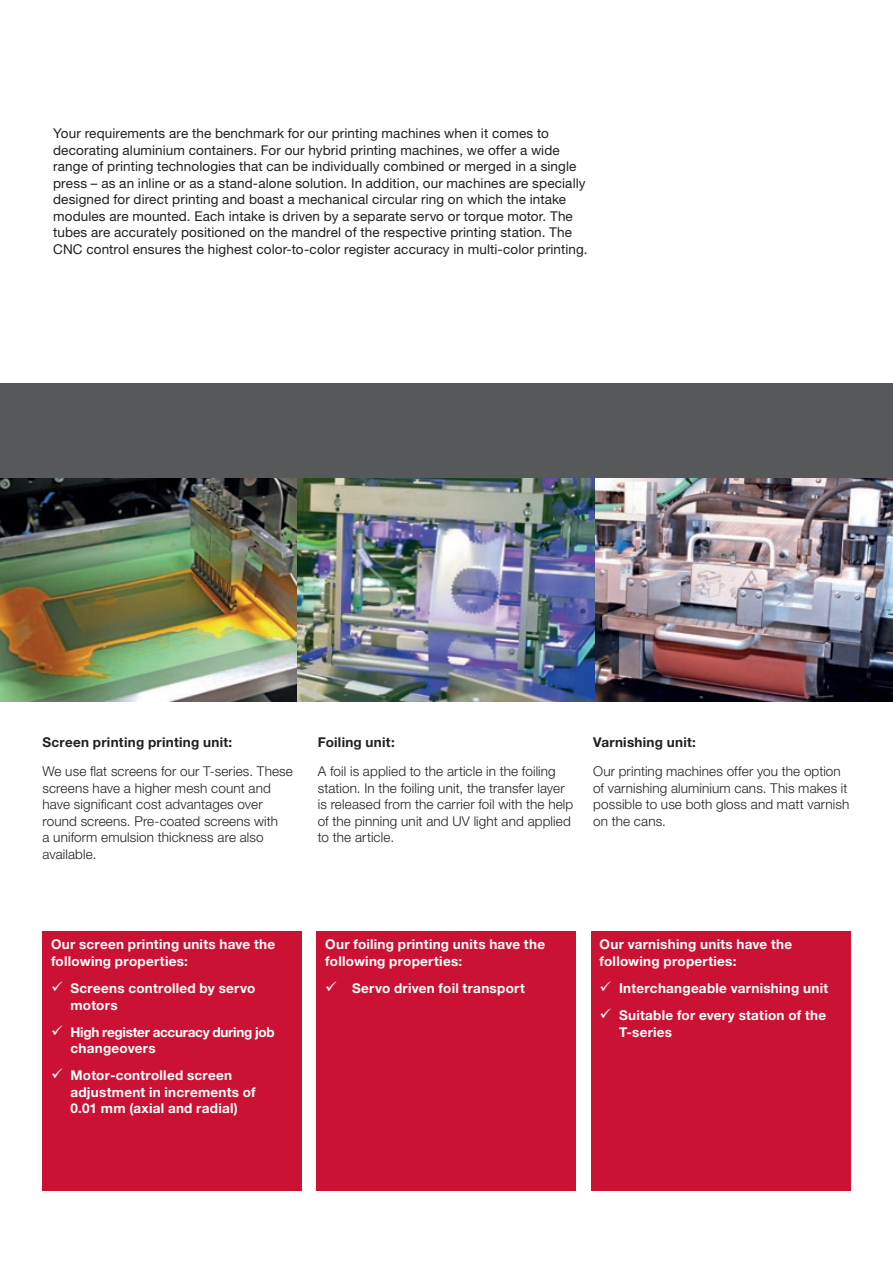
<style>
.page{position:relative;width:893px;height:1263px;background:#fff}
.page>*{position:absolute;margin:0;border:0;box-sizing:border-box;transform-origin:0 0}
.t1{font:13.5px/16.5px "Helvetica Neue LT Std";letter-spacing:.01em;color:#231f20}
.t2{font:300 13.5px/16.5px "Helvetica Neue LT Std";letter-spacing:.01em;color:#231f20}
.t3{font:700 13.5px/16.5px "Helvetica Neue LT Std";letter-spacing:.02em;color:#fff}
.t4{font:700 13.5px "Helvetica Neue LT Std";letter-spacing:.02em;color:#231f20}
.t5{font:700 13.5px/16.5px "Helvetica Neue LT Std";letter-spacing:-.02em;color:#fff}
</style>
<div class="page">
<div style="left:0;top:383px;width:893px;height:319px;background:#57585a"></div>
<img style="left:0;top:478px;width:298px;height:224px">
<img style="left:298px;top:478px;width:297px;height:224px">
<img style="left:595px;top:478px;width:298px;height:224px">
<div style="left:43px;top:931px;width:259px;height:260px;background:#cb1134"></div>
<div style="left:317px;top:931px;width:259px;height:260px;background:#cb1134"></div>
<div style="left:591px;top:931px;width:259px;height:260px;background:#cb1134"></div>
<p class="t1" style="left:53px;top:125px;width:536px">Your requirements are the benchmark for our printing machines when it comes to decorating aluminium containers. For our hybrid printing machines, we offer a wide range of printing technologies that can be individually combined or merged in a single press – as an inline or as a stand-alone solution. In addition, our machines are specially designed for direct printing and boast a mechanical circular ring on which the intake modules are mounted. Each intake is driven by a separate servo or torque motor. The tubes are accurately positioned on the mandrel of the respective printing station. The CNC control ensures the highest color-to-color register accuracy in multi-color printing.</p>
<p class="t4" style="left:43px;top:734px;width:191px">Screen printing printing unit:</p>
<p class="t2" style="left:43px;top:763px;width:252px">We use flat screens for our T-series. These screens have a higher mesh count and have significant cost advantages over round screens. Pre-coated screens with<br>a uniform emulsion thickness are also available.</p>
<p class="t4" style="left:318px;top:734px;width:78px">Foiling unit:</p>
<p class="t2" style="left:318px;top:763px;width:257px">A foil is applied to the article in the foiling station. In the foiling unit, the transfer layer is released from the carrier foil with the help of the pinning unit and UV light and applied to the article.</p>
<p class="t4" style="left:593px;top:734px;width:104px">Varnishing unit:</p>
<p class="t2" style="left:593px;top:763px;width:258px">Our printing machines offer you the option of varnishing aluminium cans. This makes it possible to use both gloss and matt varnish on the cans.</p>
<p class="t3" style="left:51px;top:936px;width:226px">Our screen printing units have the following properties:</p>
<p class="t3" style="left:71px;top:980px;width:186px;text-indent:-20px">✓ Screens controlled by servo motors</p>
<p class="t5" style="left:71px;top:1023px;width:206px;text-indent:-20px">✓ High register accuracy during job changeovers</p>
<p class="t3" style="left:71px;top:1067px;width:187px;text-indent:-20px">✓ Motor-controlled screen adjustment in increments of<br>0.01 mm (axial and radial)</p>
<p class="t3" style="left:325px;top:936px;width:221px">Our foiling printing units have the following properties:</p>
<p class="t3" style="left:325px;top:980px;width:201px">✓ Servo driven foil transport</p>
<p class="t3" style="left:600px;top:936px;width:194px">Our varnishing units have the following properties:</p>
<p class="t3" style="left:600px;top:980px;width:230px">✓ Interchangeable varnishing unit</p>
<p class="t3" style="left:619px;top:1007px;width:209px;text-indent:-20px">✓ Suitable for every station of the<br>T-series</p>
</div>
